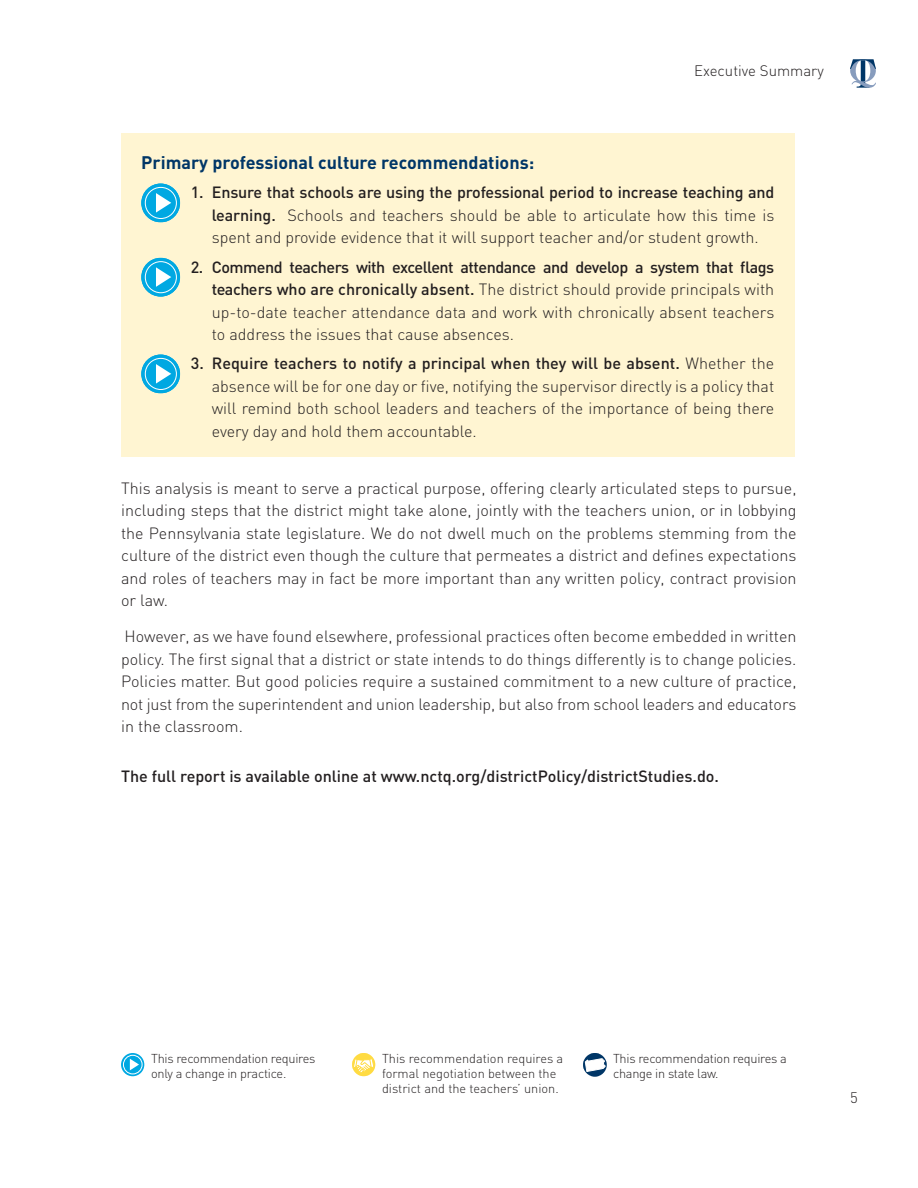
<style>
.page{position:relative;width:918px;height:1188px;background:#fff}
.page>*{position:absolute;margin:0;border:0;box-sizing:border-box;transform-origin:0 0}
.header_under_standar{font:700 18px "DIN";color:#003667}
.paragraph{font:300 16.2px/22.5px "DIN";color:#231f20;text-align:justify}
.tab_es_recommendatio{font:300 16.2px/22.5px "DIN";color:#231f20;text-align:justify}
.paragraph-2{font:500 16.2px "DIN";color:#231f20}
.t1{font:300 15px "DIN";color:#231f20}
.paragraph-3{font:300 12.75px/15px "DIN";letter-spacing:-.02em;color:#231f20}
.paragraph-4{font:300 12.75px/15px "DIN";color:#231f20}
.s1{font-weight:500}
</style>
<div class="page">
<svg style="left:850px;top:59px;width:26px;height:29px"></svg>
<div style="left:121px;top:134px;width:674px;height:323px;background:#fff5d2"></div>
<svg style="left:141px;top:184px;width:39px;height:38px"></svg>
<svg style="left:145px;top:187px;width:31px;height:31px"></svg>
<div style="left:145px;top:187px;width:32px;height:32px;border:1px solid #fff;border-radius:50%"></div>
<svg style="left:153px;top:191px;width:22px;height:25px"></svg>
<svg style="left:141px;top:258px;width:39px;height:39px"></svg>
<svg style="left:145px;top:262px;width:31px;height:31px"></svg>
<div style="left:145px;top:261px;width:32px;height:32px;border:1px solid #fff;border-radius:50%"></div>
<svg style="left:153px;top:266px;width:22px;height:24px"></svg>
<svg style="left:141px;top:355px;width:39px;height:38px"></svg>
<svg style="left:145px;top:358px;width:31px;height:31px"></svg>
<div style="left:145px;top:358px;width:32px;height:32px;border:1px solid #fff;border-radius:50%"></div>
<svg style="left:153px;top:362px;width:22px;height:25px"></svg>
<svg style="left:121px;top:1053px;width:23px;height:23px"></svg>
<div style="left:123px;top:1055px;width:19px;height:19px;border:1px solid #fff;border-radius:50%"></div>
<svg style="left:128px;top:1058px;width:13px;height:14px"></svg>
<div style="left:352px;top:1053px;width:23px;height:23px;background:#ffdb42;border:1px solid #ffdb42;border-radius:12px"></div>
<svg style="left:353px;top:1058px;width:22px;height:16px"></svg>
<div style="left:583px;top:1053px;width:24px;height:24px;background:#003667;border:1px solid #003667;border-radius:12px"></div>
<svg style="left:585px;top:1059px;width:21px;height:13px"></svg>
<p class="t1" style="left:694px;top:61px;width:131px">Executive Summary</p>
<p class="header_under_standar" style="left:141px;top:151px;width:394px">Primary professional culture recommendations:</p>
<p class="tab_es_recommendatio" style="left:212px;top:181px;width:564px;text-indent:-21px"><span class="s1">1. Ensure that schools are using the professional period to increase teaching and learning.</span> Schools and teachers should be able to articulate how this time is spent and provide evidence that it will support teacher and/or student growth.</p>
<p class="tab_es_recommendatio" style="left:212px;top:255px;width:564px;text-indent:-21px"><span class="s1">2. Commend teachers with excellent attendance and develop a system that flags teachers who are chronically absent.</span> The district should provide principals with up-to-date teacher attendance data and work with chronically absent teachers to address the issues that cause absences.</p>
<p class="tab_es_recommendatio" style="left:212px;top:352px;width:564px;text-indent:-21px"><span class="s1">3. Require teachers to notify a principal when they will be absent.</span> Whether the absence will be for one day or five, notifying the supervisor directly is a policy that will remind both school leaders and teachers of the importance of being there every day and hold them accountable.</p>
<p class="paragraph" style="left:121px;top:477px;width:677px">This analysis is meant to serve a practical purpose, offering clearly articulated steps to pursue, including steps that the district might take alone, jointly with the teachers union, or in lobbying the Pennsylvania state legislature. We do not dwell much on the problems stemming from the culture of the district even though the culture that permeates a district and defines expectations and roles of teachers may in fact be more important than any written policy, contract provision or law.</p>
<p class="paragraph" style="left:121px;top:625px;width:677px">However, as we have found elsewhere, professional practices often become embedded in written policy. The first signal that a district or state intends to do things differently is to change policies.<br>Policies matter. But good policies require a sustained commitment to a new culture of practice, not just from the superintendent and union leadership, but also from school leaders and educators in the classroom.</p>
<p class="paragraph-2" style="left:121px;top:766px;width:600px">The full report is available online at www.nctq.org/districtPolicy/districtStudies.do.</p>
<p class="paragraph-3" style="left:151px;top:1051px;width:166px">This recommendation requires only a change in practice.</p>
<p class="paragraph-4" style="left:382px;top:1051px;width:183px">This recommendation requires a formal negotiation between the district and the teachers’ union.</p>
<p class="paragraph-3" style="left:613px;top:1051px;width:175px">This recommendation requires a change in state law.</p>
<p class="t1" style="left:850px;top:1088px;width:9px">5</p>
</div>
